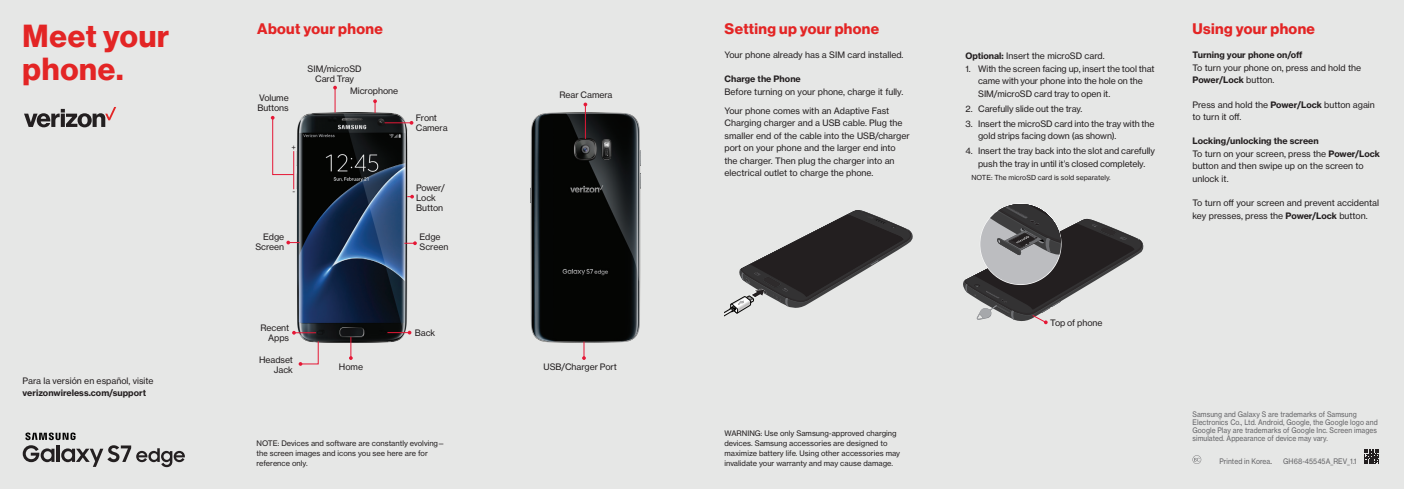
<style>
.page{position:relative;width:1404px;height:489px;background:#fff}
.page>*{position:absolute;margin:0;border:0;box-sizing:border-box;transform-origin:0 0}
.t1{font:31.25px/33.8px "N Haas Grotesk DS Std 75 Bd";letter-spacing:.025em;color:#e32525}
.t2{font:15px "N Haas Grotesk DS Std 75 Bd";letter-spacing:.025em;color:#e32525}
.t3{font:8.75px/12.5px "N Haas Grotesk TX Std 55 Rg";letter-spacing:-.005em;color:#231f20}
.t4{font:8.75px "N Haas Grotesk TX Std 75 Bd";color:#231f20}
.t5{font:7.5px/10px "N Haas Grotesk TX Std 55 Rg";color:#231f20}
.t6{font:7.5px/8.1px "N Haas Grotesk TX Std 55 Rg";letter-spacing:.01em;color:#636366;scale:.9 1}
.t7{font:6.88px "N Haas Grotesk TX Std 55 Rg";color:#231f20}
.s1{font-family:"N Haas Grotesk TX Std 75 Bd"}
.s2{font-family:"N Haas Grotesk TX Std 55 Rg"}
.s3{color:#231f20}
</style>
<div class="page">
<div style="left:0;top:0;width:1403px;height:489px;background:#e6e7e6"></div>
<svg style="left:1364px;top:449px;width:14px;height:15px"></svg>
<svg style="left:1192px;top:455px;width:9px;height:9px"></svg>
<img style="left:296px;top:112px;width:111px;height:231px">
<img style="left:530px;top:112px;width:110px;height:230px">
<hr style="left:293px;top:151px;width:1px;height:38px;background:#e51836">
<svg style="left:271px;top:116px;width:23px;height:60px"></svg>
<svg style="left:349px;top:337px;width:4px;height:23px"></svg>
<svg style="left:387px;top:331px;width:24px;height:3px"></svg>
<hr style="left:585px;top:104px;width:1px;height:35px;background:#e51836">
<svg style="left:384px;top:121px;width:29px;height:4px"></svg>
<svg style="left:404px;top:241px;width:13px;height:4px"></svg>
<svg style="left:582px;top:342px;width:4px;height:18px"></svg>
<svg style="left:292px;top:331px;width:27px;height:35px"></svg>
<svg style="left:333px;top:86px;width:4px;height:27px"></svg>
<svg style="left:286px;top:241px;width:13px;height:3px"></svg>
<svg style="left:724px;top:210px;width:189px;height:107px"></svg>
<svg style="left:407px;top:195px;width:7px;height:4px"></svg>
<svg style="left:23px;top:432px;width:162px;height:35px"></svg>
<svg style="left:24px;top:107px;width:92px;height:20px"></svg>
<svg style="left:373px;top:99px;width:4px;height:14px"></svg>
<svg style="left:963px;top:204px;width:181px;height:120px"></svg>
<h1 class="t1" style="left:23px;top:19px;width:148px">Meet your phone.</h1>
<p class="t3" style="left:23px;top:374px;width:132px">Para la versión en español, visite</p>
<p class="t4" style="left:23px;top:387px;width:125px">verizonwireless.com/support</p>
<h2 class="t2" style="left:257px;top:20px;width:127px">About your phone</h2>
<h2 class="t2" style="left:724px;top:20px;width:156px">Setting up your phone</h2>
<p class="t3" style="left:724px;top:49px;width:180px">Your phone already has a SIM card installed.</p>
<p class="t4" style="left:724px;top:74px;width:78px">Charge the Phone</p>
<p class="t3" style="left:724px;top:82px;width:180px;line-height:18.8px">Before turning on your phone, charge it fully.<br>Your phone comes with an Adaptive Fast</p>
<p class="t3" style="left:724px;top:117px;width:187px">Charging charger and a USB cable. Plug the smaller end of the cable into the USB/charger port on your phone and the larger end into the charger. Then plug the charger into an electrical outlet to charge the phone.</p>
<p class="t3" style="left:307px;top:64px;width:56px;line-height:10px;text-align:center">SIM/microSD<br>Card Tray</p>
<p class="t3" style="left:350px;top:85px;width:49px">Microphone</p>
<p class="t3" style="left:559px;top:89px;width:54px">Rear Camera</p>
<p class="t3" style="left:257px;top:92px;width:33px;line-height:10px">Volume<br>Buttons</p>
<p class="t3" style="left:416px;top:113px;width:33px;line-height:10px">Front<br>Camera</p>
<p class="t5" style="left:291px;top:143px;width:6px">+</p>
<p class="t5" style="left:292px;top:186px;width:4px">-</p>
<p class="t3" style="left:255px;top:232px;width:30px;line-height:10px;text-align:right">Edge<br>Screen</p>
<p class="t3" style="left:260px;top:323px;width:30px;line-height:10px;text-align:right">Recent<br>Apps</p>
<p class="t3" style="left:259px;top:354px;width:35px;line-height:10px;text-align:right">Headset<br>Jack</p>
<p class="t3" style="left:339px;top:361px;width:26px">Home</p>
<p class="t3" style="left:416px;top:182px;width:30px;line-height:10px">Power/<br>Lock<br>Button</p>
<p class="t3" style="left:419px;top:232px;width:30px;line-height:10px">Edge<br>Screen</p>
<p class="t3" style="left:415px;top:327px;width:22px">Back</p>
<p class="t5" style="left:256px;top:439px;width:190px">NOTE: Devices and software are constantly evolving— the screen images and icons you see here are for reference only.</p>
<p class="t3" style="left:543px;top:361px;width:75px">USB/Charger Port</p>
<p class="t5" style="left:724px;top:429px;width:177px">WARNING: Use only Samsung-approved charging devices. Samsung accessories are designed to maximize battery life. Using other accessories may invalidate your warranty and may cause damage.</p>
<p class="t3" style="left:965px;top:50px;width:141px"><span class="s1">Optional:</span> Insert the microSD card.</p>
<p class="t3" style="left:978px;top:62px;width:178px;text-indent:-13px">1. With the screen facing up, insert the tool that came with your phone into the hole on the<br>SIM/microSD card tray to open it.</p>
<p class="t3" style="left:965px;top:102px;width:118px">2. Carefully slide out the tray.</p>
<p class="t3" style="left:978px;top:117px;width:178px;text-indent:-13px">3. Insert the microSD card into the tray with the gold strips facing down (as shown).</p>
<p class="t3" style="left:965px;top:145px;width:191px;text-align:center">4. Insert the tray back into the slot and carefully push the tray in until it’s closed completely.</p>
<p class="t7" style="left:971px;top:173px;width:141px">NOTE: The microSD card is sold separately.</p>
<h2 class="t2" style="left:1192px;top:20px;width:124px">Using your phone</h2>
<p class="t4" style="left:1192px;top:50px;width:111px">Turning your phone on/off</p>
<p class="t3" style="left:1192px;top:61px;width:170px">To turn your phone on, press and hold the</p>
<p class="t4" style="left:1192px;top:75px;width:83px">Power/Lock <span class="s2">button.</span></p>
<p class="t3" style="left:1192px;top:98px;width:184px">Press and hold the <span class="s1">Power/Lock</span> button again to turn it off.</p>
<p class="t4" style="left:1192px;top:136px;width:128px">Locking/unlocking the screen</p>
<p class="t3" style="left:1192px;top:147px;width:189px">To turn on your screen, press the <span class="s1">Power/Lock </span>button and then swipe up on the screen to unlock it.</p>
<p class="t3" style="left:1192px;top:197px;width:188px">To turn off your screen and prevent accidental key presses, press the <span class="s1">Power/Lock</span> button.</p>
<p class="t3" style="left:1049px;top:316px;width:54px">Top of phone</p>
<p class="t6" style="left:1192px;top:410px;width:207px">Samsung and Galaxy S are trademarks of Samsung Electronics Co., Ltd. Android, Google, the Google logo and Google Play are trademarks of Google Inc. Screen images simulated. Appearance of device may vary.</p>
<p class="t6" style="left:1219px;top:457px;width:60px">Printed in Korea<span class="s3">.</span></p>
<p class="t6" style="left:1282px;top:457px;width:83px">GH68-45545A_REV_1.1</p>
</div>
